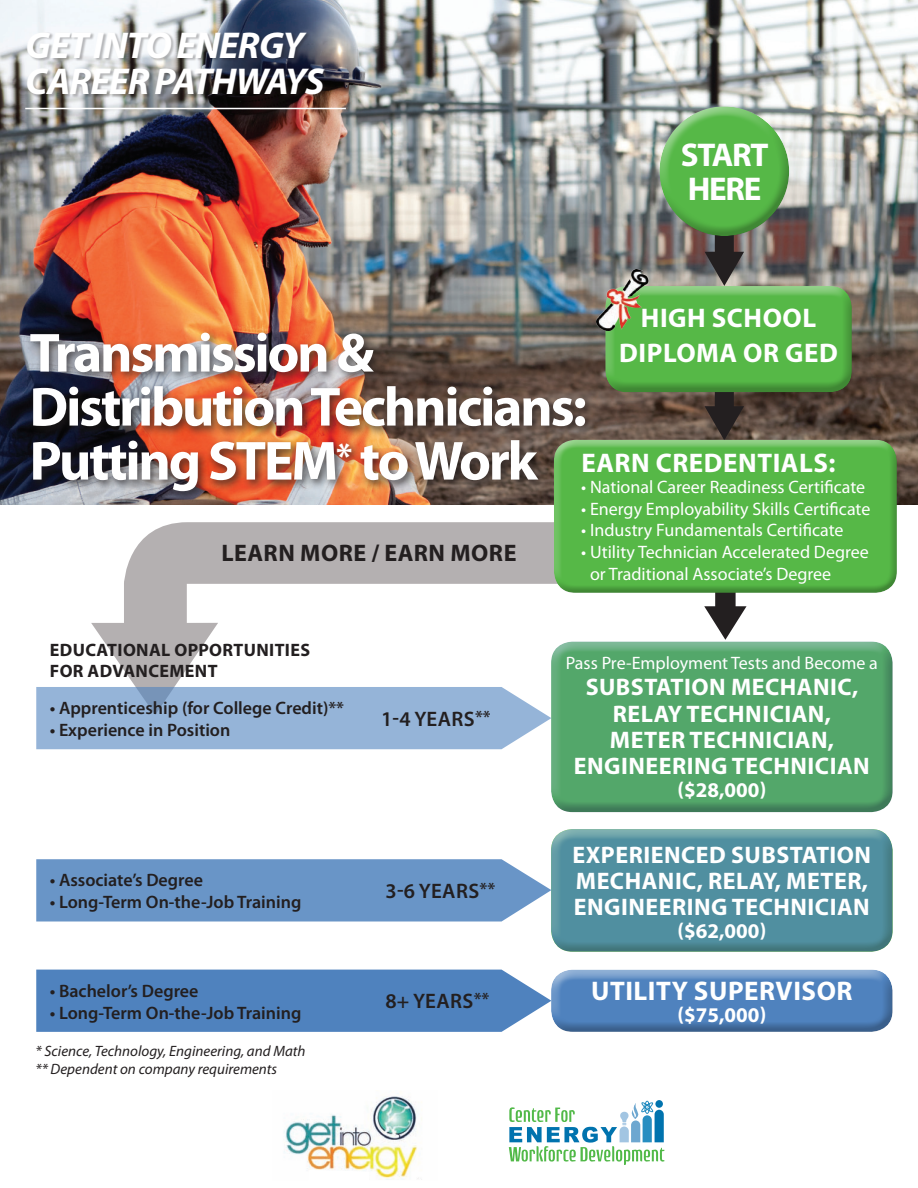
<style>
.page{position:relative;width:918px;height:1188px;background:#fff}
.page>*{position:absolute;margin:0;border:0;box-sizing:border-box;transform-origin:0 0}
.t1{font:700 55.5px/54px "Myriad Pro";letter-spacing:-.04em;color:#fff}
.t2{font:italic 700 37.5px "Myriad Pro";letter-spacing:-.02em;color:#fff}
.t3{font:700 33px/34.2px "Myriad Pro";letter-spacing:-.04em;color:#fff}
.t4{font:700 27px/34.2px "Myriad Pro";letter-spacing:.02em;color:#fff;text-align:center}
.t5{font:700 24px/26.4px "Myriad Pro";letter-spacing:.02em;color:#fff}
.t6{font:700 24px "Myriad Pro";letter-spacing:.02em;color:#231f20}
.t7{font:600 21px "Myriad Pro";letter-spacing:.02em;color:#231f20}
.t8{font:700 21px "Myriad Pro";color:#fff}
.t9{font:18px/21.6px "Myriad Pro";color:#fff}
.t10{font:600 18px "Myriad Pro";color:#231f20}
.t11{font:700 18px/21.6px "Myriad Pro";letter-spacing:.02em;color:#231f20}
.t12{font:italic 15px "Myriad Pro";color:#231f20}
.s1{font-size:18px}
</style>
<div class="page">
<img style="left:0;top:0;width:918px;height:505px">
<svg style="left:91px;top:522px;width:461px;height:165px"></svg>
<svg style="left:704px;top:594px;width:43px;height:46px"></svg>
<svg style="left:705px;top:394px;width:39px;height:44px;background:#3d332e"></svg>
<svg style="left:705px;top:237px;width:39px;height:47px;background:#534f4f"></svg>
<div style="left:657px;top:105px;width:131px;height:103px;background:#fff;opacity:.5"></div>
<div style="left:659px;top:127px;width:131px;height:110px;background:#231f20;opacity:.3"></div>
<div style="left:552px;top:438px;width:346px;height:144px;background:#fff;opacity:.5"></div>
<div style="left:552px;top:445px;width:346px;height:149px;background:#231f20;opacity:.3"></div>
<div style="left:36px;top:970px;width:515px;height:62px;background:#4f82be"></div>
<div style="left:551px;top:969px;width:343px;height:51px;background:#fff;opacity:.5"></div>
<div style="left:551px;top:974px;width:343px;height:59px;background:#231f20;opacity:.3"></div>
<svg style="left:36px;top:859px;width:515px;height:63px;background:#719bca"></svg>
<div style="left:551px;top:829px;width:343px;height:110px;background:#fff;opacity:.5"></div>
<div style="left:551px;top:834px;width:343px;height:119px;background:#231f20;opacity:.3"></div>
<div style="left:603px;top:284px;width:249px;height:96px;background:#fff;opacity:.5"></div>
<div style="left:603px;top:291px;width:249px;height:103px;background:#231f20;opacity:.3"></div>
<img style="left:597px;top:270px;width:55px;height:61px">
<div style="left:36px;top:687px;width:515px;height:62px;background:#95b4d8"></div>
<div style="left:551px;top:646px;width:343px;height:169px;background:#231f20;opacity:.4"></div>
<svg style="left:551px;top:642px;width:342px;height:170px;background:#54a56b"></svg>
<div style="left:25px;top:328px;width:570px;height:174px;background:#231f20;opacity:.75"></div>
<svg style="left:509px;top:1101px;width:155px;height:64px"></svg>
<div style="left:28px;top:32px;width:300px;height:66px;background:#231f20;opacity:.3"></div>
<hr style="left:25px;top:108px;width:321px;height:1px;background:#fff">
<img style="left:284px;top:1096px;width:138px;height:84px">
<p class="t2" style="left:26px;top:21px;width:280px">GET INTO ENERGY</p>
<p class="t2" style="left:26px;top:57px;width:300px">CAREER PATHWAYS</p>
<p class="t3" style="left:681px;top:137px;width:89px">START<br>HERE</p>
<p class="t4" style="left:619px;top:300px;width:220px">HIGH SCHOOL<br>DIPLOMA OR GED</p>
<p class="t1" style="left:30px;top:324px;width:559px">Transmission &amp;<br>Distribution Technicians:</p>
<p class="t1" style="left:30px;top:432px;width:510px">Putting STEM<sup>*</sup> to Work</p>
<p class="t4" style="left:581px;top:445px;width:255px">EARN CREDENTIALS:</p>
<p class="t9" style="left:581px;top:476px;width:286px">• National Career Readiness Certificate</p>
<p class="t9" style="left:581px;top:498px;width:291px">• Energy Employability Skills Certificate</p>
<p class="t9" style="left:581px;top:519px;width:264px">• Industry Fundamentals Certificate</p>
<p class="t9" style="left:590px;top:541px;width:280px;text-indent:-9px">• Utility Technician Accelerated Degree or Traditional Associate’s Degree</p>
<p class="t6" style="left:221px;top:537px;width:297px">LEARN MORE / EARN MORE</p>
<p class="t11" style="left:50px;top:638px;width:262px">EDUCATIONAL OPPORTUNITIES<br>FOR ADVANCEMENT</p>
<p class="t10" style="left:50px;top:697px;width:296px">• Apprenticeship (for College Credit)**</p>
<p class="t10" style="left:50px;top:718px;width:182px">• Experience in Position</p>
<p class="t7" style="left:381px;top:706px;width:111px">1-4 YEARS<span class="s1">**</span></p>
<p class="t10" style="left:50px;top:869px;width:155px">• Associate’s Degree</p>
<p class="t10" style="left:50px;top:890px;width:253px">• Long-Term On-the-Job Training</p>
<p class="t10" style="left:50px;top:980px;width:150px">• Bachelor’s Degree</p>
<p class="t10" style="left:50px;top:1001px;width:253px">• Long-Term On-the-Job Training</p>
<p class="t12" style="left:36px;top:1041px;width:272px">* Science, Technology, Engineering, and Math</p>
<p class="t12" style="left:36px;top:1059px;width:243px">** Dependent on company requirements</p>
<p class="t7" style="left:386px;top:878px;width:111px">3-6 YEARS<span class="s1">**</span></p>
<p class="t7" style="left:386px;top:987px;width:105px">8+ YEARS<span class="s1">**</span></p>
<p class="t9" style="left:566px;top:652px;width:314px">Pass Pre-Employment Tests and Become a</p>
<p class="t5" style="left:586px;top:673px;width:274px">SUBSTATION MECHANIC,</p>
<p class="t5" style="left:574px;top:700px;width:297px;text-align:center">RELAY TECHNICIAN,<br>METER TECHNICIAN,<br>ENGINEERING TECHNICIAN</p>
<p class="t8" style="left:677px;top:776px;width:90px">($28,000)</p>
<p class="t5" style="left:573px;top:841px;width:300px">EXPERIENCED SUBSTATION<br>MECHANIC, RELAY, METER,<br>ENGINEERING TECHNICIAN</p>
<p class="t8" style="left:677px;top:917px;width:90px">($62,000)</p>
<p class="t4" style="left:591px;top:973px;width:263px">UTILITY SUPERVISOR</p>
<p class="t8" style="left:677px;top:1001px;width:90px">($75,000)</p>
</div>
